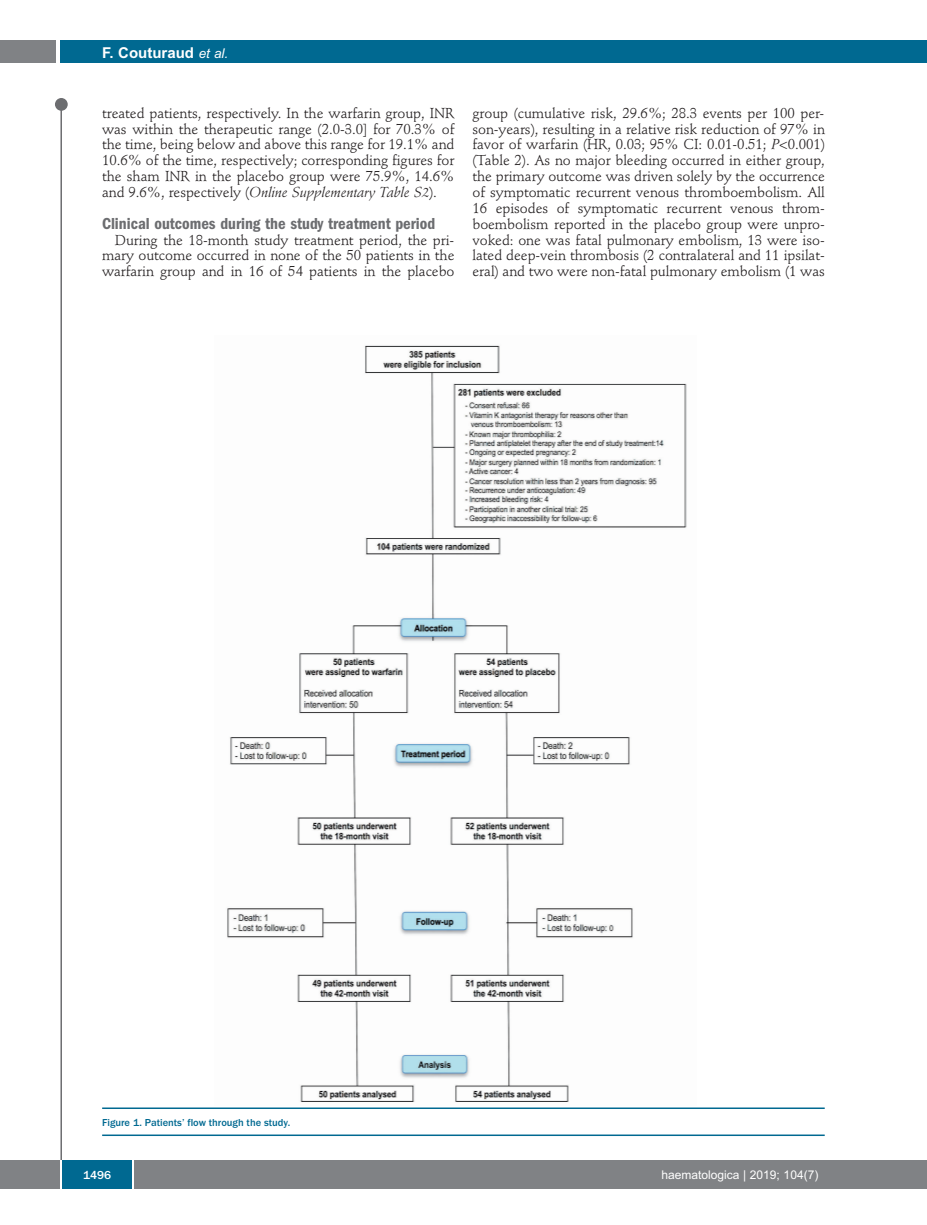
<style>
.page{position:relative;width:927px;height:1225px;background:#fff}
.page>*{position:absolute;margin:0;border:0;box-sizing:border-box;transform-origin:0 0}
.t1{font:600 condensed 16.5px "Franklin Gothic";color:#6c6d70}
.t2{font:700 15px "Arial";color:#fff}
.t3{font:14.25px/15.9px "Stempel Schneidler";letter-spacing:-.005em;color:#231f20;text-align:justify}
.t4{font:12px "Arial";color:#fff}
.t5{font:500 12px "Franklin Gothic";color:#fff}
.t6{font:500 10.5px "Franklin Gothic";color:#006991}
.s1{font-weight:400;font-style:italic;font-size:13.5px}
.s2{font-style:italic}
</style>
<div class="page">
<div style="left:911px;top:40px;width:16px;height:22px;background:#006991"></div>
<div style="left:910px;top:1160px;width:17px;height:28px;background:#808285"></div>
<div style="left:55px;top:98px;width:13px;height:13px;background:#6c6d70;border-radius:50%"></div>
<hr style="left:60px;top:101px;width:2px;height:1061px;background:#6c6d70">
<div style="left:60px;top:40px;width:852px;height:22px;background:#006991"></div>
<div style="left:0;top:40px;width:56px;height:22px;background:#808285"></div>
<div style="left:0;top:1160px;width:911px;height:28px;background:#808285"></div>
<div style="left:62px;top:1160px;width:71px;height:28px;background:#006991"></div>
<hr style="left:60px;top:1160px;width:2px;height:28px;background:#fff">
<svg style="left:133px;top:1160px;width:1px;height:28px"></svg>
<img style="left:227px;top:345px;width:460px;height:757px">
<hr style="left:102px;top:1107px;width:723px;height:2px;background:#006991">
<hr style="left:102px;top:1134px;width:723px;height:2px;background:#006991">
<p class="t2" style="left:102px;top:44px;width:128px">F. Couturaud <span class="s1">et al.</span></p>
<p class="t3" style="left:102px;top:106px;width:354px">treated patients, respectively. In the warfarin group, INR was within the therapeutic range (2.0-3.0] for 70.3% of the time, being below and above this range for 19.1% and 10.6% of the time, respectively; corresponding figures for the sham INR in the placebo group were 75.9%, 14.6% and 9.6%, respectively (<span class="s2">Online Supplementary Table S2</span>).</p>
<p class="t1" style="left:102px;top:218px;width:335px">Clinical outcomes during the study treatment period</p>
<p class="t3" style="left:102px;top:233px;width:354px;text-indent:13px">During the 18-month study treatment period, the pri&shy;mary outcome occurred in none of the 50 patients in the warfarin group and in 16 of 54 patients in the placebo</p>
<p class="t3" style="left:472px;top:106px;width:354px">group (cumulative risk, 29.6%; 28.3 events per 100 per&shy;son-years), resulting in a relative risk reduction of 97% in favor of warfarin (HR, 0.03; 95% CI: 0.01-0.51; <span class="s2">P</span>&lt;0.001) (Table 2). As no major bleeding occurred in either group, the primary outcome was driven solely by the occurrence of symptomatic recurrent venous thromboembolism. All 16 episodes of symptomatic recurrent venous throm&shy;boembolism reported in the placebo group were unpro&shy;voked: one was fatal pulmonary embolism, 13 were iso&shy;lated deep-vein thrombosis (2 contralateral and 11 ipsilat&shy;eral) and two were non-fatal pulmonary embolism (1 was</p>
<p class="t6" style="left:102px;top:1116px;width:190px">Figure 1. Patients’ flow through the study.</p>
<p class="t5" style="left:83px;top:1167px;width:30px">1496</p>
<p class="t4" style="left:661px;top:1167px;width:158px">haematologica | 2019; 104(7)</p>
</div>
